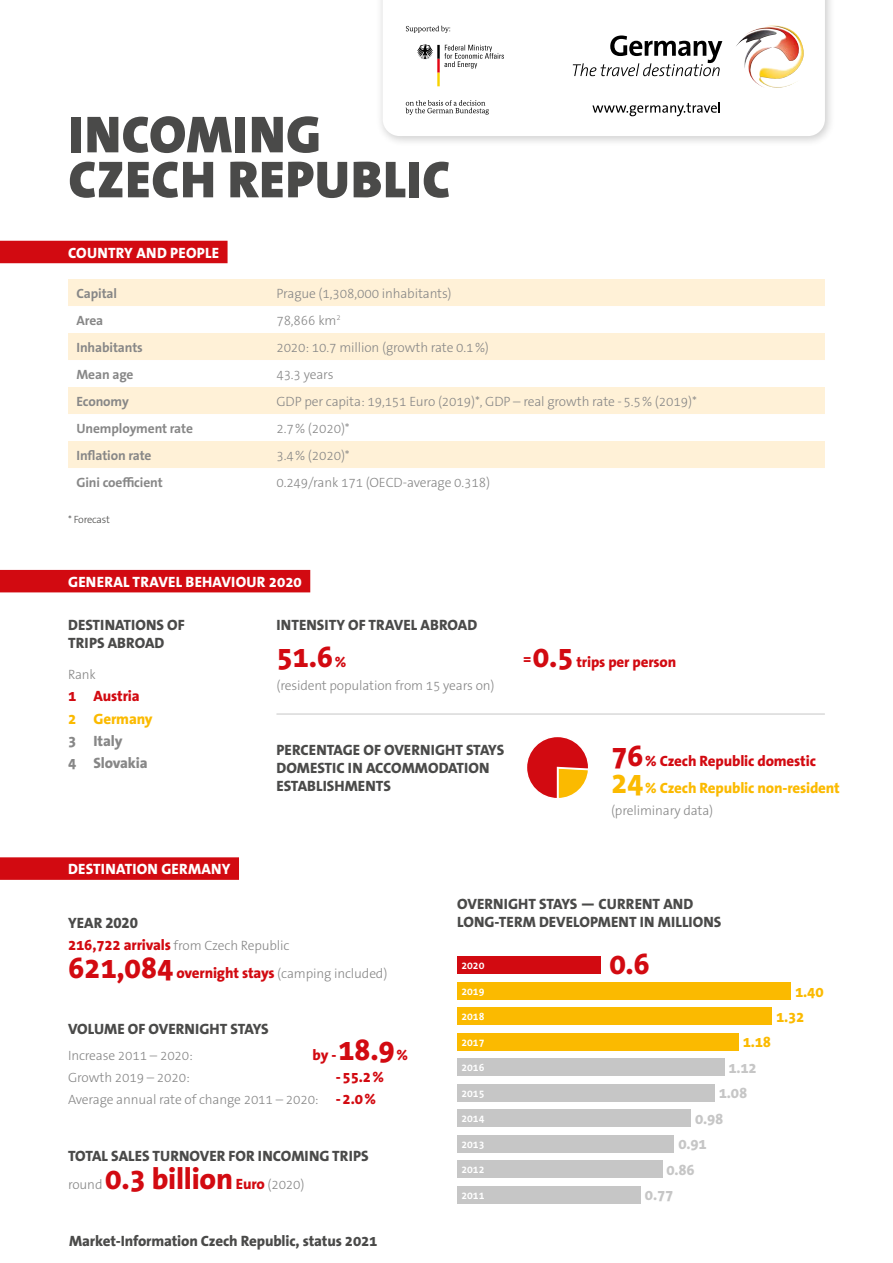
<style>
.page{position:relative;width:893px;height:1263px;background:#fff}
.page>*{position:absolute;margin:0;border:0;box-sizing:border-box;transform-origin:0 0}
.t1{font:900 52.5px/45px "The Sans LP9";letter-spacing:.015em;color:#4a4a49}
.t2{font:30px "The Sans LP8 Ex Bld";letter-spacing:-.01em;color:#d20a11}
.t3{font:15px/18px "The Sans LP8 Ex Bld";letter-spacing:.005em;color:#4a4a49}
.t4{font:15px/25.5px "The Sans LP8 Ex Bld";letter-spacing:-.01em;color:#fbba00}
.t5{font:15px "The Sans LP8 Ex Bld";letter-spacing:.015em;color:#fff}
.t6{font:15px "The Sans LP8 Ex Bld";letter-spacing:-.01em;color:#d20a11}
.t7{font:15px "The Sans LP8 Ex Bld";letter-spacing:-.01em;color:#c6c6c6}
.t8{font:15px/22.2px "The Sans LP8 Ex Bld";letter-spacing:-.01em;color:#878787}
.t9{font:13.5px/28.2px "The Sans LP3 Lig";letter-spacing:-.01em;color:#878787}
.t10{font:13.5px "The Sans LP7 Bld";letter-spacing:-.01em;color:#878787}
.t11{font:10.5px "The Sans LP7 Bld";color:#fff}
.t12{font:10.5px "The Sans LP3 Lig";letter-spacing:-.02em;color:#4a4a49}
.s1{font-size:15px}
.s2{font-size:30px}
.s3{font-size:30px;color:#d20a11}
.s4{color:#d20a11}
.s5{font-family:"The Sans LP8 Ex Bld";font-size:15px;color:#d20a11}
.s6{font-family:"The Sans LP8 Ex Bld";font-size:30px;color:#d20a11}
.s7{font-family:"The Sans LP3 Lig";font-size:13.5px;color:#878787}
</style>
<div class="page">
<div style="left:0;top:241px;width:228px;height:22px;background:#d20a11"></div>
<svg style="left:68px;top:279px;width:757px;height:189px;fill:#fff1d7"></svg>
<div style="left:0;top:570px;width:310px;height:22px;background:#d20a11"></div>
<div style="left:0;top:857px;width:239px;height:23px;background:#d20a11"></div>
<hr style="left:277px;top:714px;width:548px;height:1px;background:#c6c6c6">
<svg style="left:526px;top:736px;width:63px;height:63px;background:#de4220"></svg>
<div style="left:526px;top:736px;width:63px;height:63px;border:2px solid #fff;border-radius:31px"></div>
<div style="left:457px;top:957px;width:143px;height:17px;background:#d20a11"></div>
<div style="left:457px;top:982px;width:334px;height:17px;background:#fbba00"></div>
<div style="left:457px;top:1008px;width:315px;height:17px;background:#fbba00"></div>
<div style="left:457px;top:1033px;width:281px;height:17px;background:#fbba00"></div>
<div style="left:457px;top:1059px;width:267px;height:17px;background:#c6c6c6"></div>
<div style="left:457px;top:1084px;width:258px;height:17px;background:#c6c6c6"></div>
<div style="left:457px;top:1110px;width:234px;height:17px;background:#c6c6c6"></div>
<div style="left:457px;top:1135px;width:217px;height:17px;background:#c6c6c6"></div>
<div style="left:457px;top:1161px;width:205px;height:17px;background:#c6c6c6"></div>
<div style="left:457px;top:1186px;width:184px;height:17px;background:#c6c6c6"></div>
<div style="left:375px;top:0;width:461px;height:147px;background:#000;opacity:.2"></div>
<svg style="left:383px;top:0;width:442px;height:136px"></svg>
<svg style="left:406px;top:26px;width:44px;height:7px"></svg>
<svg style="left:405px;top:100px;width:84px;height:15px"></svg>
<svg style="left:417px;top:44px;width:87px;height:42px"></svg>
<img style="left:735px;top:26px;width:69px;height:62px">
<svg style="left:573px;top:36px;width:149px;height:40px"></svg>
<svg style="left:592px;top:102px;width:128px;height:14px"></svg>
<h1 class="t1" style="left:68px;top:112px;width:384px">INCOMING<br>CZECH REPUBLIC</h1>
<p class="t5" style="left:68px;top:243px;width:152px">COUNTRY AND PEOPLE</p>
<p class="t10" style="left:77px;top:284px;width:42px">Capital</p>
<p class="t9" style="left:276px;top:279px;width:177px">Prague (1,308,000 inhabitants)</p>
<p class="t10" style="left:77px;top:311px;width:28px">Area</p>
<p class="t9" style="left:276px;top:306px;width:66px">78,866 km<sup>2</sup></p>
<p class="t10" style="left:77px;top:338px;width:68px">Inhabitants</p>
<p class="t9" style="left:276px;top:333px;width:214px">2020: 10.7 million (growth rate 0.1%)</p>
<p class="t10" style="left:77px;top:365px;width:58px">Mean age</p>
<p class="t9" style="left:276px;top:360px;width:59px">43.3 years</p>
<p class="t10" style="left:77px;top:392px;width:54px">Economy</p>
<p class="t9" style="left:276px;top:387px;width:422px">GDP per capita: 19,151 Euro (2019)*, GDP – real growth rate -5.5% (2019)*</p>
<p class="t10" style="left:77px;top:419px;width:118px">Unemployment rate</p>
<p class="t9" style="left:276px;top:414px;width:75px">2.7% (2020)*</p>
<p class="t10" style="left:77px;top:446px;width:76px">Inflation rate</p>
<p class="t9" style="left:276px;top:441px;width:75px">3.4% (2020)*</p>
<p class="t10" style="left:77px;top:473px;width:88px">Gini coefficient</p>
<p class="t9" style="left:276px;top:468px;width:215px">0.249/rank 171 (OECD-average 0.318)</p>
<p class="t12" style="left:68px;top:513px;width:43px">* Forecast</p>
<p class="t5" style="left:68px;top:572px;width:235px">GENERAL TRAVEL BEHAVIOUR 2020</p>
<p class="t3" style="left:68px;top:616px;width:118px">DESTINATIONS OF<br>TRIPS ABROAD</p>
<p class="t9" style="left:68px;top:660px;width:29px">Rank</p>
<p class="t6" style="left:68px;top:687px;width:73px">1 Austria</p>
<p class="t4" style="left:68px;top:706px;width:86px">2 Germany</p>
<p class="t8" style="left:68px;top:730px;width:81px">3 Italy<br>4 Slovakia</p>
<p class="t5" style="left:68px;top:860px;width:164px">DESTINATION GERMANY</p>
<p class="t3" style="left:276px;top:616px;width:202px">INTENSITY OF TRAVEL ABROAD</p>
<h2 class="t2" style="left:276px;top:638px;width:71px">51.6<span class="s1">%</span></h2>
<p class="t6" style="left:523px;top:653px;width:155px">= <span class="s2">0.5</span> trips per person</p>
<p class="t9" style="left:276px;top:671px;width:220px">(resident population from 15 years on)</p>
<p class="t3" style="left:276px;top:741px;width:229px">PERCENTAGE OF OVERNIGHT STAYS<br>DOMESTIC IN ACCOMMODATION<br>ESTABLISHMENTS</p>
<p class="t4" style="left:611px;top:748px;width:230px;line-height:26.5px"><span class="s3">76</span><span class="s4">% Czech Republic domestic<br></span><span class="s2">24</span>% Czech Republic non-resident</p>
<p class="t9" style="left:611px;top:797px;width:104px">(preliminary data)</p>
<p class="t3" style="left:68px;top:914px;width:71px">YEAR 2020</p>
<p class="t9" style="left:68px;top:931px;width:321px"><span class="s5">216,722 arrivals</span> from Czech Republic<br><span class="s6">621,084</span> <span class="s5">overnight stays</span> (camping included)</p>
<p class="t3" style="left:68px;top:1020px;width:202px">VOLUME OF OVERNIGHT STAYS</p>
<p class="t9" style="left:68px;top:1041px;width:126px">Increase 2011 – 2020:</p>
<p class="t6" style="left:313px;top:1045px;width:97px">by -<span class="s2">18.9</span>%</p>
<p class="t9" style="left:68px;top:1063px;width:123px">Growth 2019 – 2020:</p>
<p class="t6" style="left:336px;top:1067px;width:50px">-55.2%</p>
<p class="t9" style="left:68px;top:1086px;width:309px">Average annual rate of change 2011 – 2020: <span class="s5">-2.0%</span></p>
<p class="t3" style="left:68px;top:1147px;width:302px">TOTAL SALES TURNOVER FOR INCOMING TRIPS</p>
<p class="t9" style="left:68px;top:1170px;width:36px">round</p>
<h2 class="t2" style="left:105px;top:1160px;width:201px">0.3 billion <span class="s1">Euro</span> <span class="s7">(2020)</span></h2>
<p class="t3" style="left:69px;top:1232px;width:310px">Market-Information Czech Republic, status 2021</p>
<p class="t3" style="left:457px;top:895px;width:266px">OVERNIGHT STAYS — CURRENT AND<br>LONG-TERM DEVELOPMENT IN MILLIONS</p>
<h2 class="t2" style="left:609px;top:944px;width:42px">0.6</h2>
<p class="t11" style="left:461px;top:959px;width:25px">2020</p>
<p class="t11" style="left:461px;top:984px;width:25px">2019</p>
<p class="t11" style="left:461px;top:1010px;width:25px">2018</p>
<p class="t11" style="left:461px;top:1035px;width:25px">2017</p>
<p class="t11" style="left:461px;top:1061px;width:25px">2016</p>
<p class="t11" style="left:461px;top:1086px;width:25px">2015</p>
<p class="t11" style="left:461px;top:1112px;width:25px">2014</p>
<p class="t11" style="left:461px;top:1137px;width:25px">2013</p>
<p class="t11" style="left:461px;top:1163px;width:25px">2012</p>
<p class="t11" style="left:461px;top:1188px;width:25px">2011</p>
<p class="t4" style="left:776px;top:979px;width:49px;text-indent:19px">1.40<br>1.32</p>
<p class="t4" style="left:743px;top:1030px;width:30px">1.18</p>
<p class="t7" style="left:728px;top:1058px;width:30px">1.12</p>
<p class="t7" style="left:719px;top:1083px;width:30px">1.08</p>
<p class="t7" style="left:695px;top:1109px;width:30px">0.98</p>
<p class="t7" style="left:678px;top:1134px;width:30px">0.91</p>
<p class="t7" style="left:666px;top:1160px;width:30px">0.86</p>
<p class="t7" style="left:645px;top:1185px;width:30px">0.77</p>
</div>
